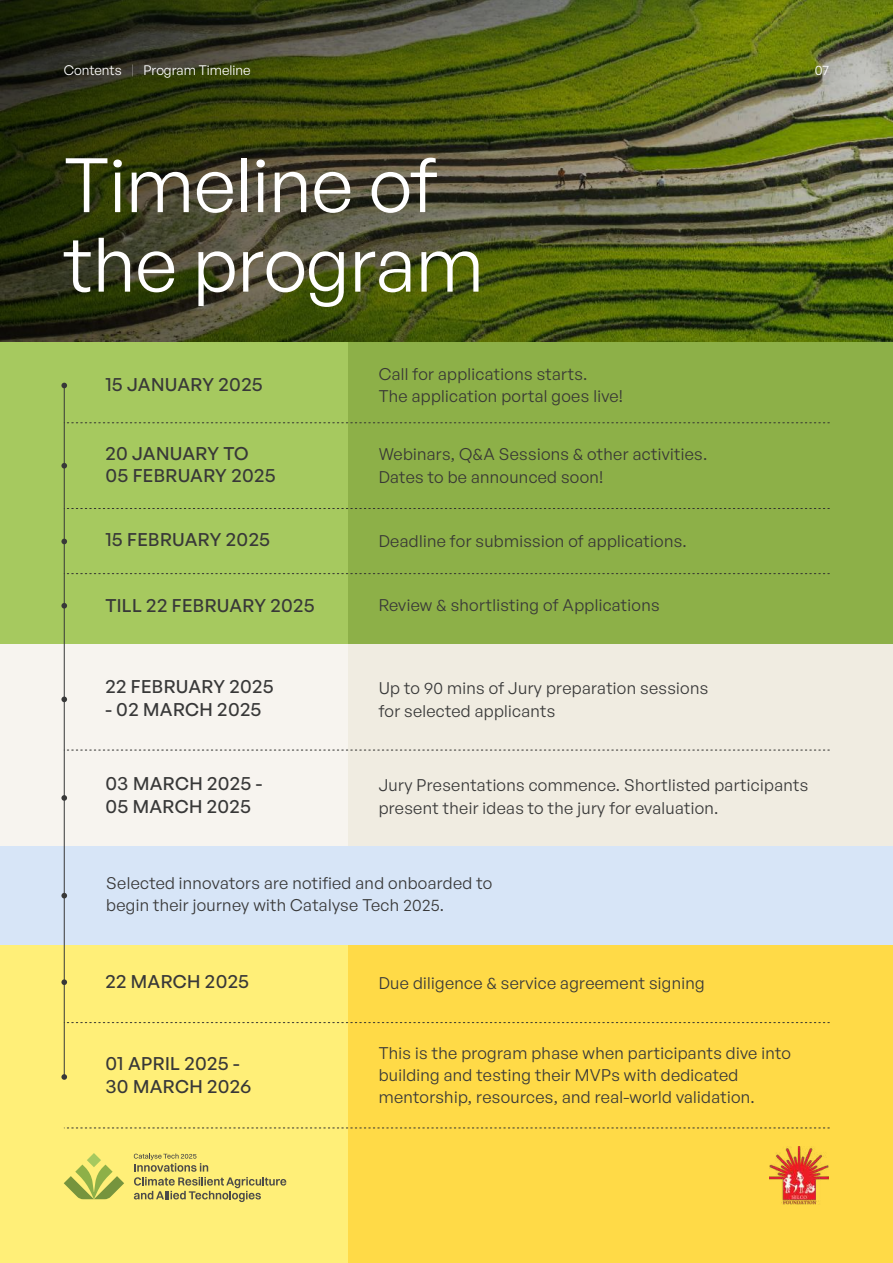
<style>
.page{position:relative;width:893px;height:1263px;background:#fff}
.page>*{position:absolute;margin:0;border:0;box-sizing:border-box;transform-origin:0 0}
.t1{font:75px/79.5px "General Sans";color:#fff}
.t2{font:500 18px/22.5px "General Sans";letter-spacing:.02em;color:#383838}
.t3{font:16.5px/22.4px "General Sans";letter-spacing:.02em;color:#383838}
.t4{font:16.5px/22.2px "General Sans";letter-spacing:.02em;color:#383835}
.t5{font:13.5px "General Sans";color:#fff}
</style>
<div class="page">
<div style="left:347px;top:642px;width:546px;height:204px;background:#f0ece1"></div>
<div style="left:0;top:642px;width:347px;height:204px;background:#f7f4ef"></div>
<div style="left:347px;top:342px;width:546px;height:302px;background:#8db048"></div>
<div style="left:0;top:342px;width:347px;height:302px;background:#a6c95f"></div>
<div style="left:0;top:846px;width:893px;height:99px;background:#d7e5f7"></div>
<div style="left:347px;top:945px;width:546px;height:318px;background:#ffda47"></div>
<div style="left:0;top:945px;width:347px;height:318px;background:#ffef78"></div>
<img style="left:0;top:0;width:893px;height:342px">
<img style="left:769px;top:1146px;width:60px;height:58px">
<svg style="left:64px;top:1153px;width:60px;height:46px"></svg>
<svg style="left:134px;top:1153px;width:152px;height:49px"></svg>
<hr style="left:64px;top:385px;width:1px;height:692px;background:#383838">
<svg style="left:64px;top:422px;width:765px;height:1px"></svg>
<svg style="left:64px;top:508px;width:765px;height:1px"></svg>
<svg style="left:64px;top:573px;width:765px;height:1px"></svg>
<svg style="left:64px;top:750px;width:765px;height:1px"></svg>
<svg style="left:64px;top:1022px;width:765px;height:1px"></svg>
<svg style="left:64px;top:1127px;width:765px;height:1px"></svg>
<svg style="left:61px;top:383px;width:6px;height:5px"></svg>
<svg style="left:61px;top:463px;width:6px;height:5px"></svg>
<svg style="left:61px;top:539px;width:6px;height:5px"></svg>
<svg style="left:61px;top:603px;width:6px;height:5px"></svg>
<svg style="left:61px;top:696px;width:6px;height:6px"></svg>
<svg style="left:61px;top:795px;width:6px;height:6px"></svg>
<svg style="left:61px;top:893px;width:6px;height:5px"></svg>
<svg style="left:61px;top:979px;width:6px;height:6px"></svg>
<svg style="left:61px;top:1074px;width:6px;height:6px"></svg>
<p class="t5" style="left:64px;top:62px;width:59px">Contents</p>
<p class="t5" style="left:143px;top:62px;width:109px">Program Timeline</p>
<p class="t5" style="left:815px;top:62px;width:16px">07</p>
<h1 class="t1" style="left:64px;top:143px;width:421px">Timeline of the program</h1>
<p class="t2" style="left:105px;top:372px;width:159px">15 JANUARY 2025</p>
<p class="t2" style="left:105px;top:442px;width:172px">20 JANUARY TO<br>05 FEBRUARY 2025</p>
<p class="t4" style="left:379px;top:362px;width:246px">Call for applications starts.<br>The application portal goes live!</p>
<p class="t4" style="left:379px;top:443px;width:330px">Webinars, Q&amp;A Sessions &amp; other activities.<br>Dates to be announced soon!</p>
<p class="t2" style="left:105px;top:528px;width:166px">15 FEBRUARY 2025</p>
<p class="t4" style="left:379px;top:529px;width:310px">Deadline for submission of applications.</p>
<p class="t2" style="left:105px;top:593px;width:211px">TILL 22 FEBRUARY 2025</p>
<p class="t3" style="left:379px;top:593px;width:282px">Review &amp; shortlisting of Applications</p>
<p class="t2" style="left:105px;top:675px;width:170px">22 FEBRUARY 2025</p>
<p class="t2" style="left:105px;top:698px;width:158px">- 02 MARCH 2025</p>
<p class="t2" style="left:105px;top:772px;width:158px">03 MARCH 2025 -<br>05 MARCH 2025</p>
<p class="t3" style="left:379px;top:677px;width:331px">Up to 90 mins of Jury preparation sessions for selected applicants</p>
<p class="t3" style="left:379px;top:774px;width:431px">Jury Presentations commence. Shortlisted participants present their ideas to the jury for evaluation.</p>
<p class="t3" style="left:106px;top:871px;width:387px">Selected innovators are notified and onboarded to begin their journey with Catalyse Tech 2025.</p>
<p class="t2" style="left:105px;top:970px;width:145px">22 MARCH 2025</p>
<p class="t3" style="left:379px;top:971px;width:327px">Due diligence &amp; service agreement signing</p>
<p class="t2" style="left:105px;top:1052px;width:148px">01 APRIL 2025 -<br>30 MARCH 2026</p>
<p class="t3" style="left:379px;top:1041px;width:414px">This is the program phase when participants dive into building and testing their MVPs with dedicated mentorship, resources, and real-world validation.</p>
</div>
